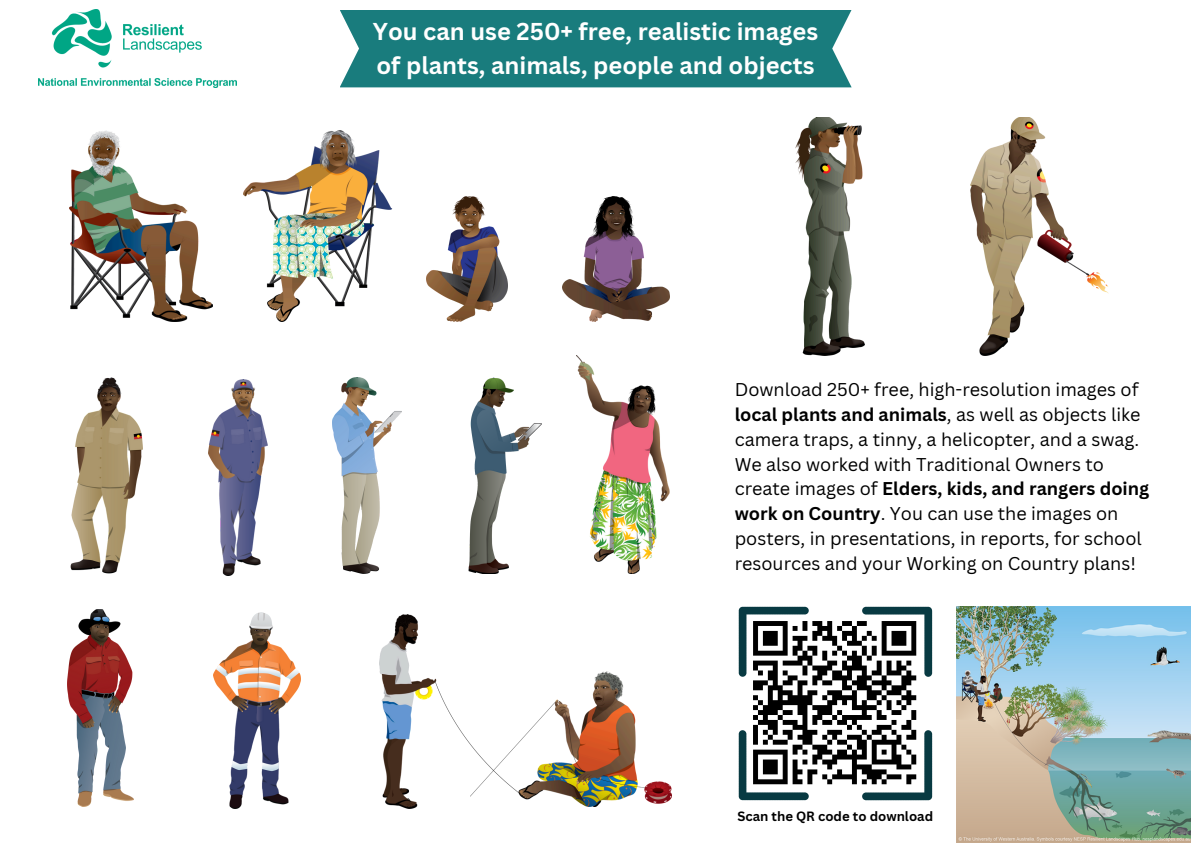
<style>
.page{position:relative;width:1191px;height:843px;background:#fff}
.page>*{position:absolute;margin:0;border:0;box-sizing:border-box;transform-origin:0 0}
.t1{font:700 23.7px/33px "Canva Sans";color:#fff}
.t2{font:18px/24.8px "Canva Sans";color:#000}
.t3{font:700 13.1px "Canva Sans";color:#000}
.s1{font-weight:700}
</style>
<div class="page">
<img style="left:970px;top:117px;width:138px;height:238px">
<img style="left:795px;top:117px;width:69px;height:238px">
<div style="left:340px;top:10px;width:511px;height:77px;background:#197c7d"></div>
<img style="left:39px;top:10px;width:197px;height:78px">
<img style="left:740px;top:608px;width:193px;height:193px">
<svg style="left:738px;top:606px;width:70px;height:70px"></svg>
<svg style="left:862px;top:606px;width:70px;height:70px"></svg>
<svg style="left:862px;top:730px;width:70px;height:70px"></svg>
<svg style="left:738px;top:730px;width:70px;height:69px"></svg>
<img style="left:956px;top:606px;width:234px;height:236px">
<img style="left:244px;top:131px;width:149px;height:190px">
<img style="left:69px;top:131px;width:143px;height:190px">
<img style="left:426px;top:197px;width:81px;height:124px">
<img style="left:562px;top:197px;width:107px;height:124px">
<img style="left:525px;top:671px;width:146px;height:135px">
<img style="left:380px;top:614px;width:145px;height:194px">
<img style="left:67px;top:609px;width:66px;height:197px">
<img style="left:213px;top:612px;width:87px;height:196px">
<img style="left:576px;top:355px;width:93px;height:218px">
<img style="left:208px;top:379px;width:59px;height:196px">
<img style="left:70px;top:377px;width:72px;height:196px">
<img style="left:333px;top:377px;width:68px;height:196px">
<img style="left:468px;top:377px;width:73px;height:196px">
<h1 class="t1" style="left:373px;top:15px;width:446px">You can use 250+ free, realistic images of plants, animals, people and objects</h1>
<p class="t2" style="left:734px;top:376px;width:416px">Download 250+ free, high-resolution images of <span class="s1">local plants and animals</span>, as well as objects like camera traps, a tinny, a helicopter, and a swag.<br>We also worked with Traditional Owners to create images of <span class="s1">Elders, kids, and rangers doing work on Country</span>. You can use the images on posters, in presentations, in reports, for school resources and your Working on Country plans!</p>
<p class="t3" style="left:737px;top:806px;width:197px">Scan the QR code to download</p>
</div>
